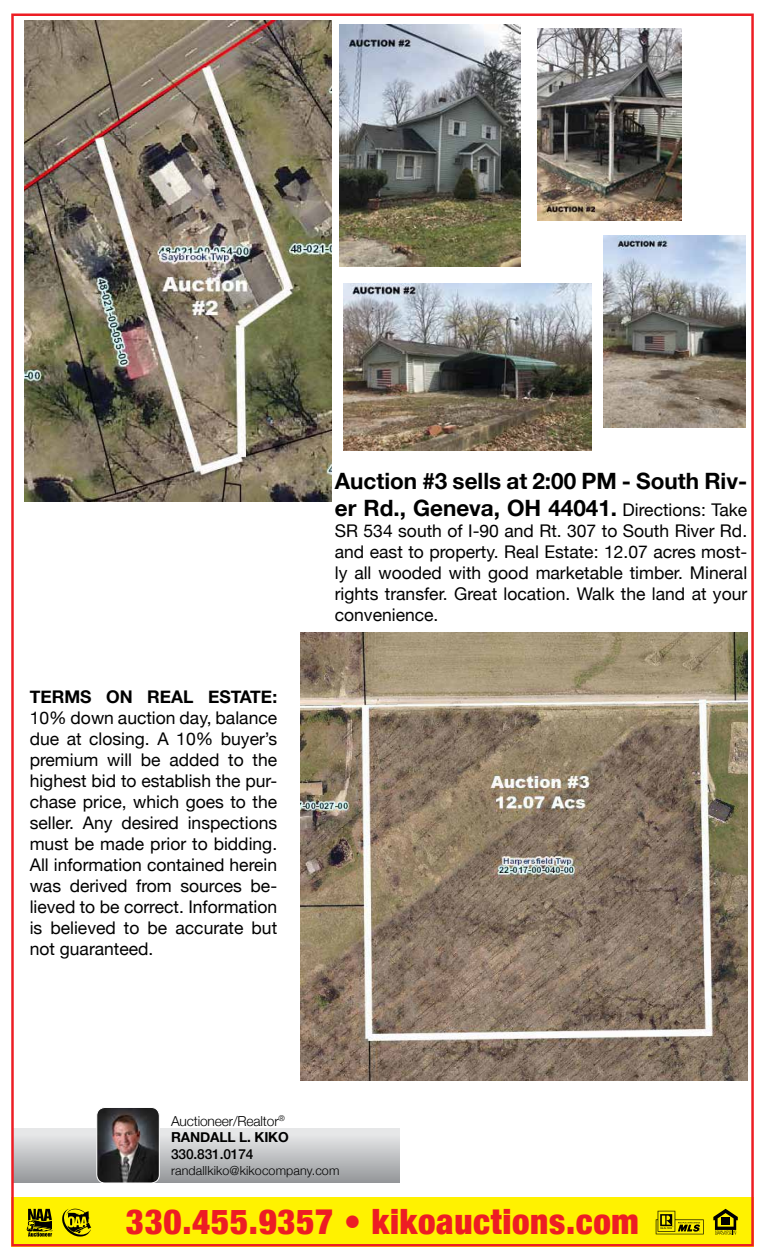
<style>
.page{position:relative;width:765px;height:1260px;background:#fff}
.page>*{position:absolute;margin:0;border:0;box-sizing:border-box;transform-origin:0 0}
.t1{font:900 condensed 34.88px "Helvetica Neue";letter-spacing:.02em;color:#ed1d24}
.t2{font:700 22.5px/27px "Helvetica Neue";color:#000}
.t3{font:17.5px/21px "Helvetica Neue";color:#000;text-align:justify}
.t4{font:700 17.5px "Helvetica Neue";color:#000}
.t5{font:300 13.75px/16.5px "Helvetica Neue";letter-spacing:-.01em;color:#000}
.t6{font:500 13.75px "Helvetica Neue";letter-spacing:-.01em;color:#000}
.t7{font:300 12.5px "Helvetica Neue";letter-spacing:.01em;color:#000}
.s1{font-weight:400;font-size:17.5px}
.s2{font-weight:700}
</style>
<div class="page">
<img style="left:11px;top:13px;width:743px;height:1233px">
<svg style="left:26px;top:1209px;width:26px;height:28px"></svg>
<svg style="left:62px;top:1209px;width:29px;height:28px"></svg>
<p class="t4" style="left:30px;top:683px;width:249px">TERMS ON REAL ESTATE:</p>
<p class="t3" style="left:30px;top:708px;width:249px">10% down auction day, balance due at closing. A 10% buyer’s premium will be added to the highest bid to establish the pur&shy;chase price, which goes to the seller. Any desired inspections must be made prior to bidding.<br>All information contained herein was derived from sources be&shy;lieved to be correct. Information is believed to be accurate but not guaranteed.</p>
<p class="t2" style="left:335px;top:468px;width:414px">Auction #3 sells at 2:00 PM - South Riv&shy;er Rd., Geneva, OH 44041. <span class="s1">Directions: Take</span></p>
<p class="t3" style="left:335px;top:521px;width:414px">SR 534 south of I-90 and Rt. 307 to South River Rd. and east to property. Real Estate: 12.07 acres most&shy;ly all wooded with good marketable timber. Mineral rights transfer. Great location. Walk the land at your convenience.</p>
<p class="t5" style="left:171px;top:1112px;width:119px">Auctioneer/Realtor<sup>®<br></sup><span class="s2">RANDALL L. KIKO</span></p>
<p class="t6" style="left:171px;top:1143px;width:84px">330.831.0174</p>
<p class="t7" style="left:171px;top:1161px;width:170px">randallkiko@kikocompany.com</p>
<h1 class="t1" style="left:126px;top:1193px;width:514px">330.455.9357 • kikoauctions.com</h1>
</div>
